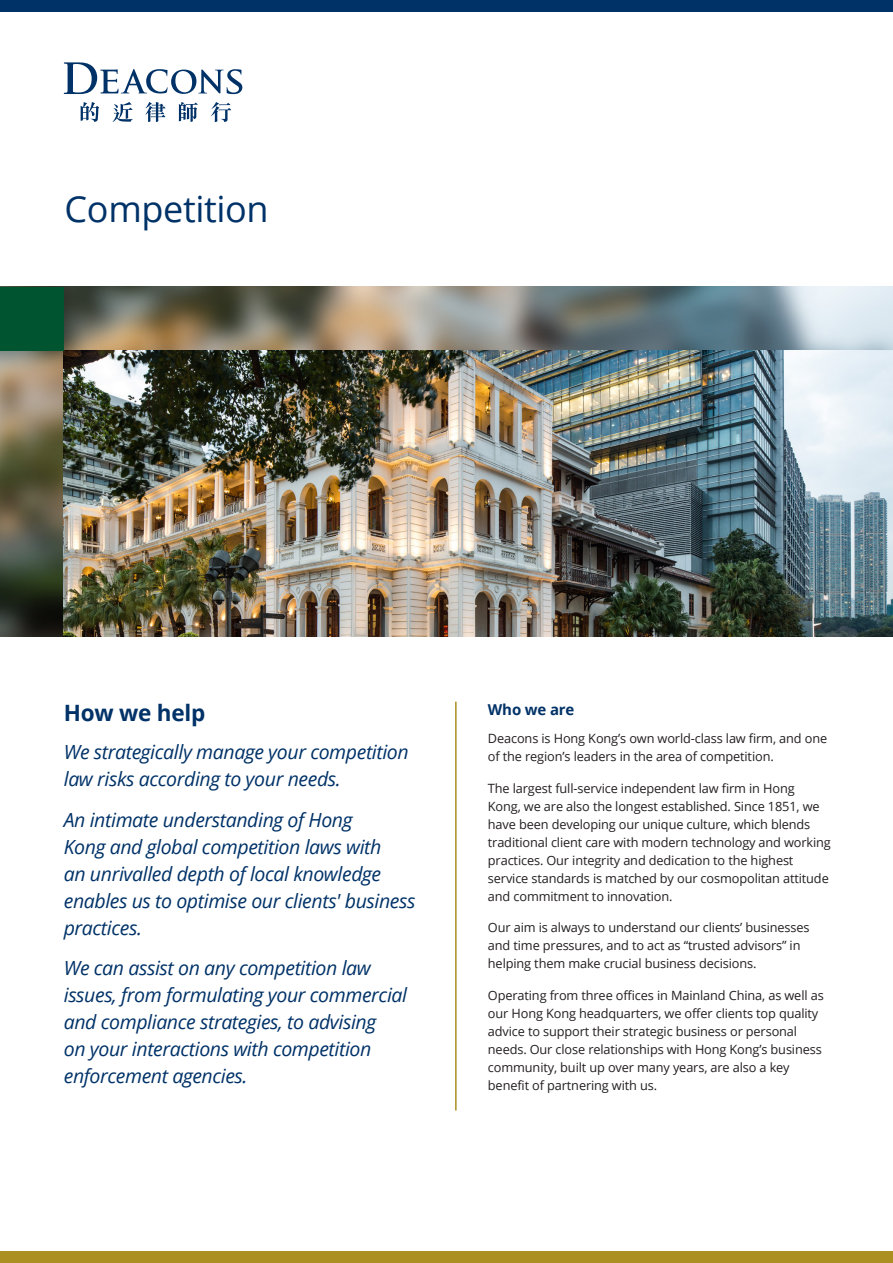
<style>
.page{position:relative;width:893px;height:1263px;background:#fff}
.page>*{position:absolute;margin:0;border:0;box-sizing:border-box;transform-origin:0 0}
.Main_Heading{font:36px "Open Sans";letter-spacing:-.01em;color:#003268}
.Subheading_1{font:700 22.5px "Open Sans";letter-spacing:-.01em;color:#003268}
.Intro_Text{font:italic 19.5px/27px "Open Sans";letter-spacing:-.02em;color:#003268}
.Subheading_2{font:700 15px "Open Sans";letter-spacing:-.01em;color:#003268}
.Body_Text_2{font:12.75px/18px "Open Sans";letter-spacing:-.01em;color:#231f20}
</style>
<div class="page">
<div style="left:0;top:0;width:893px;height:12px;background:#003268"></div>
<div style="left:0;top:1251px;width:893px;height:12px;background:#ac8f21"></div>
<img style="left:0;top:287px;width:893px;height:349px">
<svg style="left:64px;top:62px;width:179px;height:32px"></svg>
<svg style="left:80px;top:102px;width:19px;height:20px"></svg>
<svg style="left:145px;top:102px;width:21px;height:20px"></svg>
<svg style="left:179px;top:102px;width:19px;height:20px"></svg>
<svg style="left:211px;top:102px;width:20px;height:20px"></svg>
<svg style="left:113px;top:102px;width:20px;height:20px"></svg>
<img style="left:64px;top:351px;width:829px;height:285px">
<hr style="left:455px;top:702px;width:2px;height:408px;background:#ac8f21">
<div style="left:0;top:287px;width:64px;height:64px;background:#00542f"></div>
<p class="Main_Heading" style="left:65px;top:184px;width:206px">Competition</p>
<p class="Subheading_1" style="left:64px;top:697px;width:143px">How we help</p>
<p class="Intro_Text" style="left:64px;top:738px;width:346px">We strategically manage your competition law risks according to your needs.</p>
<p class="Intro_Text" style="left:64px;top:806px;width:353px">An intimate understanding of Hong<br>Kong and global competition laws with<br>an unrivalled depth of local knowledge enables us to optimise our clients' business practices.</p>
<p class="Intro_Text" style="left:64px;top:954px;width:345px">We can assist on any competition law issues, from formulating your commercial and compliance strategies, to advising<br>on your interactions with competition enforcement agencies.</p>
<p class="Subheading_2" style="left:488px;top:699px;width:88px">Who we are</p>
<p class="Body_Text_2" style="left:488px;top:729px;width:341px">Deacons is Hong Kong’s own world-class law firm, and one of the region’s leaders in the area of competition.</p>
<p class="Body_Text_2" style="left:488px;top:778px;width:344px">The largest full-service independent law firm in Hong Kong, we are also the longest established. Since 1851, we have been developing our unique culture, which blends traditional client care with modern technology and working practices. Our integrity and dedication to the highest service standards is matched by our cosmopolitan attitude and commitment to innovation.</p>
<p class="Body_Text_2" style="left:488px;top:918px;width:323px">Our aim is always to understand our clients’ businesses and time pressures, and to act as “trusted advisors” in helping them make crucial business decisions.</p>
<p class="Body_Text_2" style="left:488px;top:985px;width:337px">Operating from three offices in Mainland China, as well as our Hong Kong headquarters, we offer clients top quality advice to support their strategic business or personal needs. Our close relationships with Hong Kong’s business community, built up over many years, are also a key benefit of partnering with us.</p>
</div>
